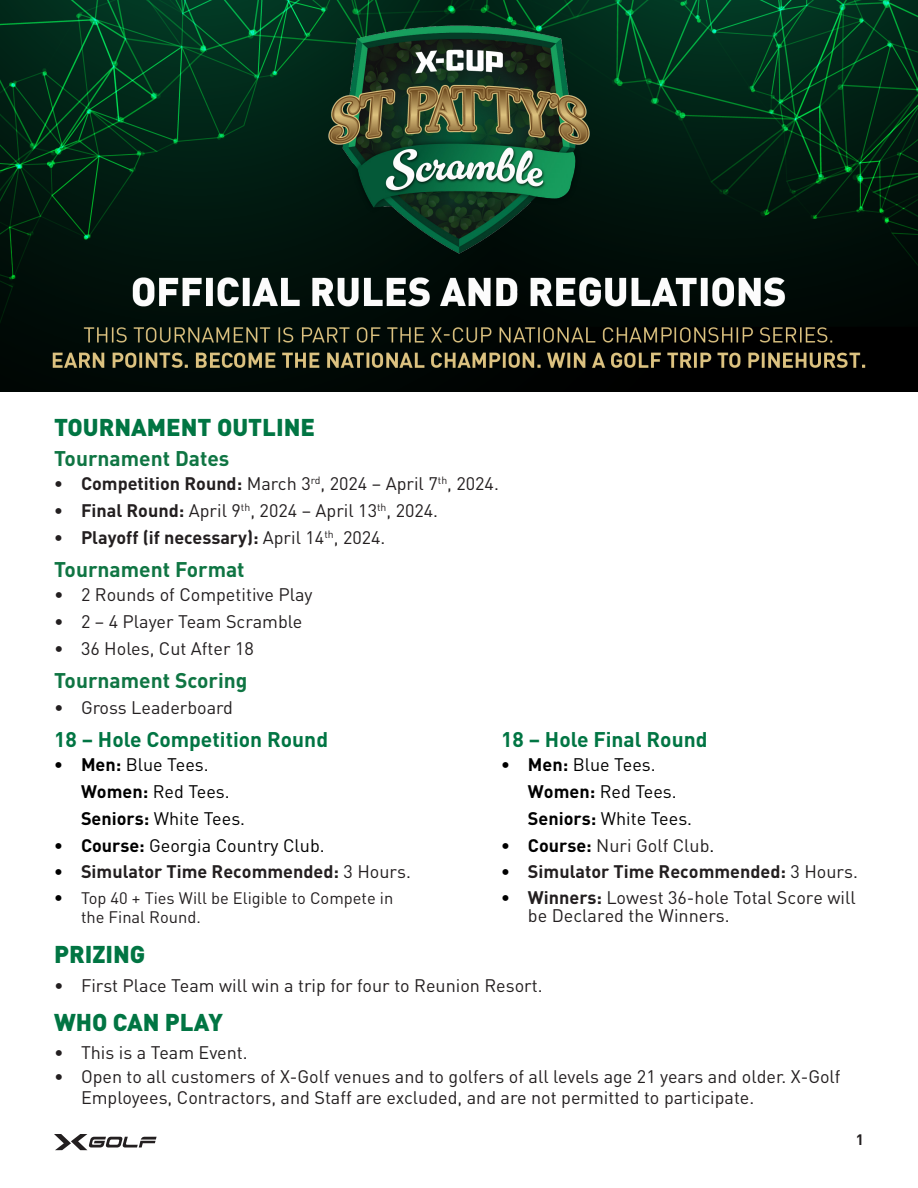
<style>
.page{position:relative;width:918px;height:1188px;background:#fff}
.page>*{position:absolute;margin:0;border:0;box-sizing:border-box;transform-origin:0 0}
.t1{font:900 24px "DIN Pro";color:#017543}
.Bullet{font:700 21px "DIN Pro";color:#0f7543}
.t2{font:700 21px "DIN Pro";color:#017543}
.t3{font:18px/17.7px "DIN Pro";color:#231f20}
.t4{font:18px/27px "DIN Pro";color:#000}
.t5{font:700 18px "DIN Pro";color:#231f20}
.t6{font:16.5px/18.6px "DIN Pro";color:#231f20}
.t7{font:700 15px "DIN Pro";color:#231f20}
.s1{font-weight:700}
.s2{font-weight:400}
.s3{color:#000}
.s4{font-weight:700;font-size:18px;color:#000}
.s5{font-weight:700;color:#000}
</style>
<div class="page">
<svg style="left:54px;top:1134px;width:103px;height:16px"></svg>
<img style="left:0;top:0;width:918px;height:392px">
<img style="left:326px;top:22px;width:266px;height:234px">
<p class="t1" style="left:54px;top:411px;width:263px">TOURNAMENT OUTLINE</p>
<p class="Bullet" style="left:54px;top:444px;width:177px">Tournament Dates</p>
<p class="t3" style="left:54px;top:474px;width:446px"><span class="s1">• Competition Round:</span> March 3<sup>rd</sup>, 2024 – April 7<sup>th</sup>, 2024.</p>
<p class="t3" style="left:54px;top:501px;width:386px"><span class="s1">• Final Round:</span> April 9<sup>th</sup>, 2024 – April 13<sup>th</sup>, 2024.</p>
<p class="t5" style="left:54px;top:526px;width:333px">• Playoff (if necessary): <span class="s2">April 14</span><sup>th</sup><span class="s2">, 2024.</span></p>
<p class="Bullet" style="left:54px;top:555px;width:192px">Tournament Format</p>
<p class="t3" style="left:54px;top:585px;width:260px">• 2 Rounds of Competitive Play</p>
<p class="t3" style="left:54px;top:612px;width:250px">• 2 – 4 Player Team Scramble</p>
<p class="t3" style="left:54px;top:639px;width:201px">• 36 Holes, Cut After 18</p>
<p class="Bullet" style="left:54px;top:666px;width:195px">Tournament Scoring</p>
<p class="t3" style="left:54px;top:698px;width:181px">• Gross Leaderboard</p>
<p class="t2" style="left:54px;top:726px;width:276px">18 – Hole Competition Round</p>
<p class="t4" style="left:81px;top:751px;width:166px;text-indent:-27px"><span class="s1">• Men:</span> Blue Tees.<br><span class="s1">Women:</span> Red Tees.<br><span class="s1">Seniors:</span> White Tees.</p>
<p class="t4" style="left:54px;top:831px;width:272px"><span class="s1">• Course:</span> Georgia Country Club.</p>
<p class="t5" style="left:54px;top:859px;width:358px"><span class="s3">•</span> Simulator Time Recommended: <span class="s2">3 Hours.</span></p>
<p class="t6" style="left:81px;top:888px;width:314px;text-indent:-27px"><span class="s4">•</span> Top 40 + Ties Will be Eligible to Compete in the Final Round.</p>
<p class="t2" style="left:501px;top:726px;width:208px">18 – Hole Final Round</p>
<p class="t4" style="left:528px;top:751px;width:166px;text-indent:-27px"><span class="s1">• Men:</span> Blue Tees.<br><span class="s1">Women:</span> Red Tees.<br><span class="s1">Seniors:</span> White Tees.</p>
<p class="t3" style="left:501px;top:836px;width:215px"><span class="s5">• Course:</span> Nuri Golf Club<span class="s3">.</span></p>
<p class="t5" style="left:501px;top:859px;width:358px"><span class="s3">•</span> Simulator Time Recommended: <span class="s2">3 Hours.</span></p>
<p class="t3" style="left:528px;top:888px;width:329px;text-indent:-27px"><span class="s5">•</span> <span class="s1">Winners:</span> Lowest 36-hole Total Score will be Declared the Winners.</p>
<p class="t1" style="left:54px;top:938px;width:93px">PRIZING</p>
<p class="t3" style="left:54px;top:975px;width:490px">• First Place Team will win a trip for four to Reunion Resort.</p>
<p class="t1" style="left:54px;top:1006px;width:171px">WHO CAN PLAY</p>
<p class="t3" style="left:54px;top:1043px;width:195px">• This is a Team Event.</p>
<p class="t3" style="left:81px;top:1065px;width:761px;line-height:21px;text-indent:-27px">• Open to all customers of X-Golf venues and to golfers of all levels age 21 years and older. X-Golf<br>Employees, Contractors, and Staff are excluded, and are not permitted to participate.</p>
<p class="t7" style="left:856px;top:1130px;width:10px">1</p>
</div>
